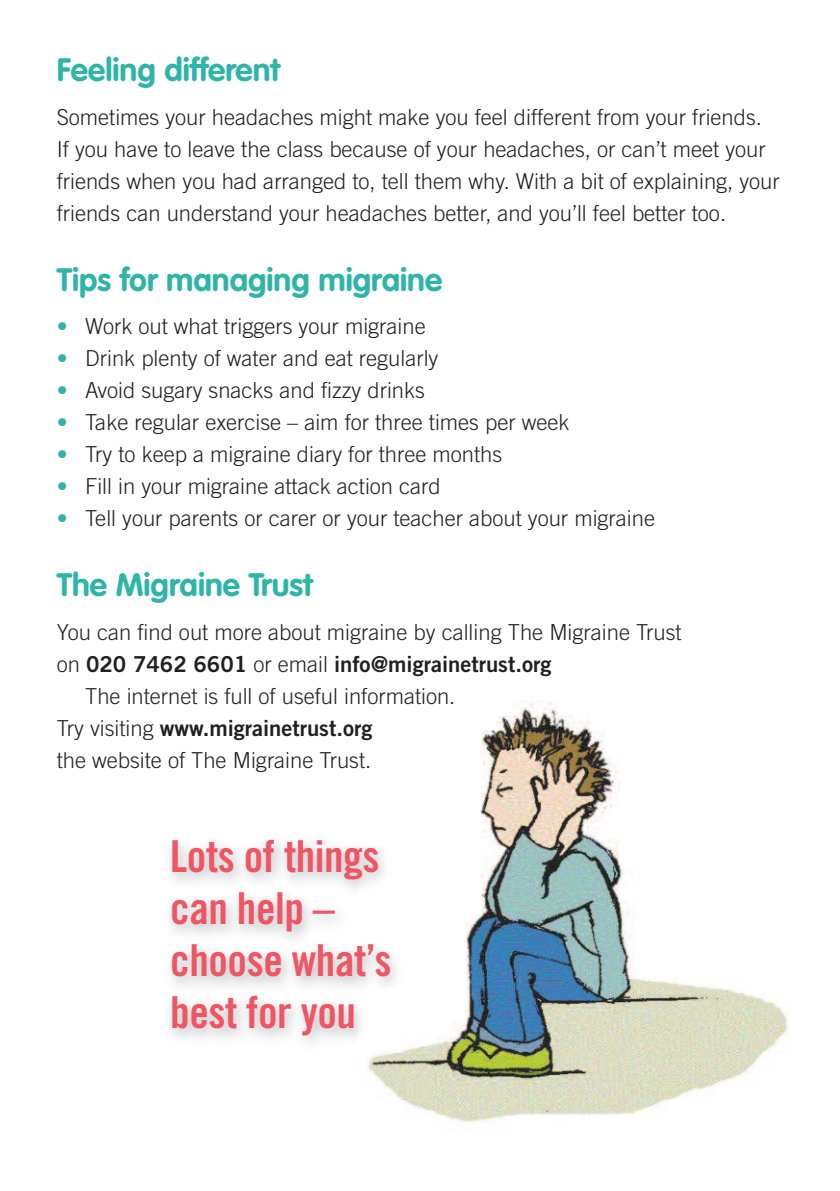
<style>
.page{position:relative;width:840px;height:1191px;background:#fff}
.page>*{position:absolute;margin:0;border:0;box-sizing:border-box;transform-origin:0 0}
.t1{font:44px/52px "Trade Gothic Bold Cond Twenty";letter-spacing:-.01em;color:#ef5562}
.t2{font:700 32px "VAG Rounded";color:#2eb5a8}
.t3{font:300 22px/32px "Trade Gothic";color:#231f20}
.t4{font:22px "Trade Gothic Bold Two";color:#231f20}
.s1{color:#2eb5a8}
.s2{font-family:"Trade Gothic";font-weight:300}
</style>
<div class="page">
<img style="left:400px;top:700px;width:388px;height:423px">
<img style="left:170px;top:821px;width:294px;height:278px">
<h2 class="t2" style="left:57px;top:57px;width:224px">Feeling different</h2>
<p class="t3" style="left:57px;top:103px;width:724px">Sometimes your headaches might make you feel different from your friends.<br>If you have to leave the class because of your headaches, or can’t meet your friends when you had arranged to, tell them why. With a bit of explaining, your friends can understand your headaches better, and you’ll feel better too.</p>
<h2 class="t2" style="left:57px;top:266px;width:387px">Tips for managing migraine</h2>
<p class="t3" style="left:57px;top:312px;width:370px"><span class="s1">•</span> Work out what triggers your migraine</p>
<p class="t3" style="left:57px;top:344px;width:383px"><span class="s1">•</span> Drink plenty of water and eat regularly</p>
<p class="t3" style="left:57px;top:376px;width:369px"><span class="s1">•</span> Avoid sugary snacks and fizzy drinks</p>
<p class="t3" style="left:57px;top:408px;width:514px"><span class="s1">•</span> Take regular exercise – aim for three times per week</p>
<p class="t3" style="left:57px;top:440px;width:447px"><span class="s1">•</span> Try to keep a migraine diary for three months</p>
<p class="t3" style="left:57px;top:472px;width:385px"><span class="s1">•</span> Fill in your migraine attack action card</p>
<p class="t3" style="left:57px;top:504px;width:599px"><span class="s1">•</span> Tell your parents or carer or your teacher about your migraine</p>
<h2 class="t2" style="left:57px;top:571px;width:257px">The Migraine Trust</h2>
<p class="t3" style="left:57px;top:617px;width:626px">You can find out more about migraine by calling The Migraine Trust</p>
<p class="t4" style="left:57px;top:655px;width:496px"><span class="s2">on</span> 020 7462 6601 <span class="s2">or email</span> info@migrainetrust.org</p>
<p class="t3" style="left:85px;top:681px;width:371px">The internet is full of useful information.</p>
<p class="t4" style="left:57px;top:719px;width:317px"><span class="s2">Try visiting</span> www.migrainetrust.org</p>
<p class="t3" style="left:57px;top:745px;width:316px">the website of The Migraine Trust.</p>
<h1 class="t1" style="left:170px;top:833px;width:223px">Lots of things can help – choose what’s best for you</h1>
</div>
